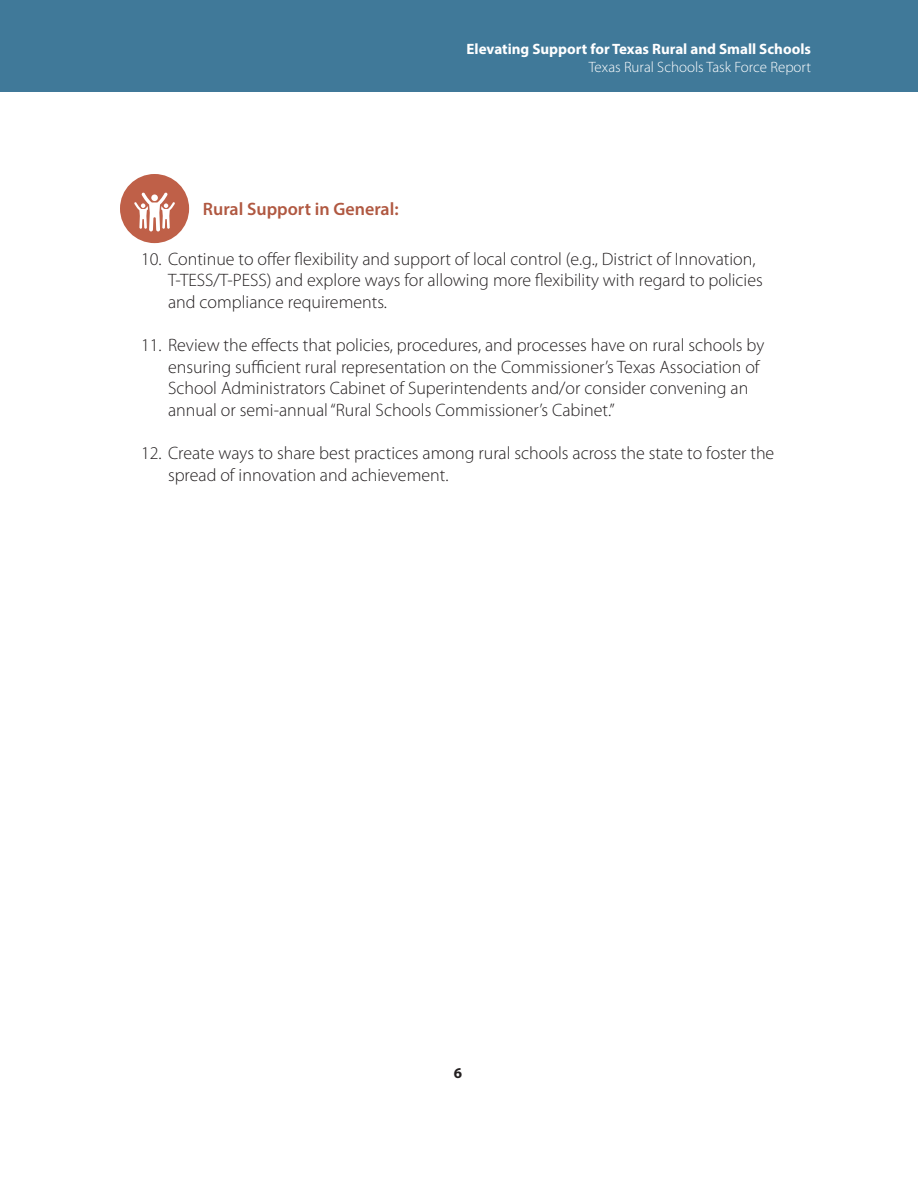
<style>
.page{position:relative;width:918px;height:1188px;background:#fff}
.page>*{position:absolute;margin:0;border:0;box-sizing:border-box;transform-origin:0 0}
.t1{font:300 18px/21.6px "Myriad Pro";color:#231f20}
.t2{font:600 18px "Myriad Pro";color:#b05841}
.t3{font:700 15px "Myriad Pro";color:#fff}
.t4{font:300 15px "Myriad Pro";color:#fff}
.t5{font:700 15px "Myriad Pro";color:#231f20}
</style>
<div class="page">
<div style="left:0;top:0;width:918px;height:92px;background:#407999"></div>
<div style="left:120px;top:174px;width:69px;height:69px;background:#bf6048;border-radius:50%"></div>
<svg style="left:134px;top:192px;width:41px;height:39px"></svg>
<p class="t3" style="left:467px;top:39px;width:346px">Elevating Support for Texas Rural and Small Schools</p>
<p class="t4" style="left:589px;top:58px;width:224px">Texas Rural Schools Task Force Report</p>
<p class="t2" style="left:203px;top:198px;width:197px">Rural Support in General:</p>
<p class="t1" style="left:168px;top:248px;width:596px;text-indent:-27px">10. Continue to offer flexibility and support of local control (e.g., District of Innovation,<br>T-TESS/T-PESS) and explore ways for allowing more flexibility with regard to policies and compliance requirements.</p>
<p class="t1" style="left:168px;top:334px;width:598px;text-indent:-27px">11. Review the effects that policies, procedures, and processes have on rural schools by ensuring sufficient rural representation on the Commissioner’s Texas Association of School Administrators Cabinet of Superintendents and/or consider convening an annual or semi-annual “Rural Schools Commissioner’s Cabinet.”</p>
<p class="t1" style="left:168px;top:442px;width:608px;text-indent:-27px">12. Create ways to share best practices among rural schools across the state to foster the spread of innovation and achievement.</p>
<p class="t5" style="left:454px;top:1063px;width:10px">6</p>
</div>
